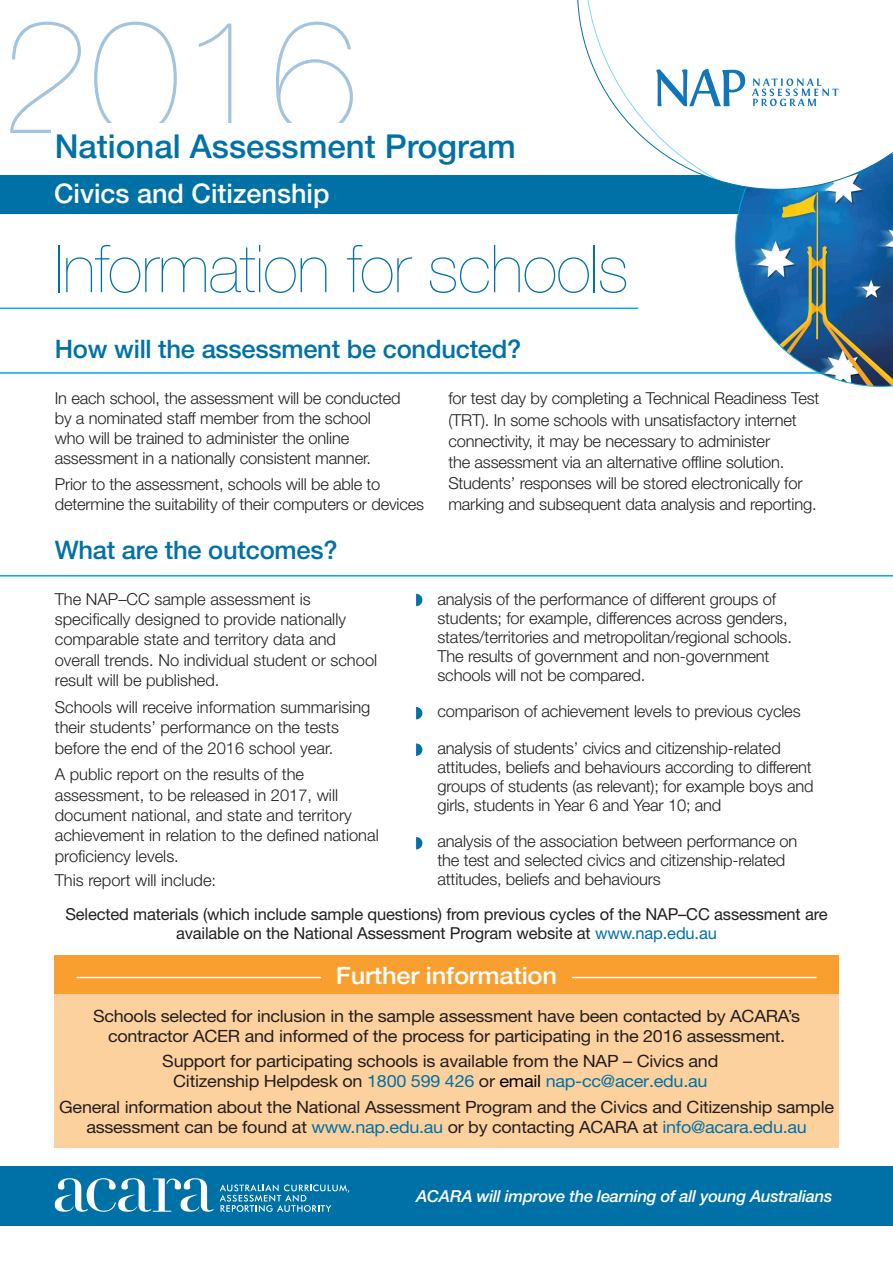
<style>
.page{position:relative;width:893px;height:1263px;background:#fff}
.page>*{position:absolute;margin:0;border:0;box-sizing:border-box;transform-origin:0 0}
.Heading_1{font:200 160.95px "Helvetica Neue LT Std";color:#a3c4de}
.Heading_1-2{font:200 66.15px "Helvetica Neue LT Std";letter-spacing:-.01em;color:#0071a7}
.Heading_1-3{font:500 33px "Helvetica Neue LT Std";color:#0071a7}
.Heading_1-4{font:500 27px "Helvetica Neue LT Std";color:#fff}
.Heading_1-5{font:500 25.5px "Helvetica Neue LT Std";letter-spacing:-.01em;color:#0071a7}
.Heading_1-6{font:500 24px "Helvetica Neue LT Std";letter-spacing:-.01em;color:#fff;scale:1.06 1}
.Main_Bodycopy{font:16.95px/19.8px "Helvetica Neue LT Std";letter-spacing:-.015em;color:#231f20;text-align:center;scale:1.06 1}
.Main_Bodycopy-2{font:300 16.5px/20.4px "Helvetica Neue LT Std";letter-spacing:-.01em;color:#231f20}
.Paragraph_Style_2{font:300 16.5px/19.2px "Helvetica Neue LT Std";letter-spacing:-.01em;color:#231f20}
.Main_Bodycopy-3{font:16.5px/19.5px "Helvetica Neue LT Std";letter-spacing:-.01em;color:#231f20;text-align:center}
.Main_Bodycopy-4{font:italic 500 16.5px "Helvetica Neue LT Std";letter-spacing:-.015em;color:#fff}
.s1{color:#0071a7}
.s2{color:#000}
</style>
<div class="page">
<hr style="left:0;top:372px;width:893px;height:2px;background:#00abe7">
<div style="left:54px;top:955px;width:785px;height:105px;background:#f99f2f"></div>
<div style="left:54px;top:994px;width:785px;height:153px;background:#fdd19e"></div>
<hr style="left:77px;top:977px;width:244px;height:1px;background:#fff">
<hr style="left:572px;top:977px;width:244px;height:1px;background:#fff">
<hr style="left:0;top:575px;width:893px;height:1px;background:#00abe7">
<svg style="left:416px;top:594px;width:6px;height:12px"></svg>
<svg style="left:416px;top:707px;width:6px;height:12px"></svg>
<svg style="left:416px;top:743px;width:6px;height:13px"></svg>
<svg style="left:416px;top:837px;width:6px;height:12px"></svg>
<div style="left:0;top:1166px;width:893px;height:60px;background:#0071a7"></div>
<hr style="left:0;top:308px;width:638px;height:1px;background:#00abe7">
<div style="left:0;top:175px;width:795px;height:39px;background:#0071a7"></div>
<svg style="left:735px;top:190px;width:158px;height:197px"></svg>
<svg style="left:577px;top:0;width:316px;height:190px"></svg>
<svg style="left:584px;top:0;width:309px;height:181px"></svg>
<svg style="left:656px;top:69px;width:89px;height:37px"></svg>
<svg style="left:752px;top:78px;width:86px;height:28px"></svg>
<svg style="left:55px;top:1178px;width:159px;height:34px"></svg>
<svg style="left:220px;top:1184px;width:129px;height:28px"></svg>
<p class="Heading_1" style="left:1px;top:-17px;width:359px">2016</p>
<p class="Heading_1-3" style="left:55px;top:126px;width:462px">National Assessment Program</p>
<p class="Heading_1-4" style="left:54px;top:178px;width:277px">Civics and Citizenship</p>
<p class="Heading_1-2" style="left:55px;top:231px;width:575px">Information for schools</p>
<p class="Heading_1-5" style="left:55px;top:333px;width:468px">How will the assessment be conducted?</p>
<p class="Main_Bodycopy-2" style="left:55px;top:388px;width:347px;line-height:20px">In each school, the assessment will be conducted by a nominated staff member from the school who will be trained to administer the online assessment in a nationally consistent manner.</p>
<p class="Main_Bodycopy-2" style="left:55px;top:474px;width:371px;line-height:20px">Prior to the assessment, schools will be able to determine the suitability of their computers or devices</p>
<p class="Main_Bodycopy-2" style="left:448px;top:387px;width:373px;line-height:21.1px">for test day by completing a Technical Readiness Test (TRT). In some schools with unsatisfactory internet connectivity, it may be necessary to administer<br>the assessment via an alternative offline solution.<br>Students’ responses will be stored electronically for marking and subsequent data analysis and reporting.</p>
<p class="Heading_1-5" style="left:55px;top:535px;width:284px">What are the outcomes?</p>
<p class="Main_Bodycopy-2" style="left:55px;top:588px;width:324px">The NAP–CC sample assessment is specifically designed to provide nationally comparable state and territory data and overall trends. No individual student or school result will be published.</p>
<p class="Main_Bodycopy-2" style="left:55px;top:696px;width:317px">Schools will receive information summarising their students’ performance on the tests before the end of the 2016 school year.</p>
<p class="Main_Bodycopy-2" style="left:55px;top:764px;width:325px">A public report on the results of the assessment, to be released in 2017, will document national, and state and territory achievement in relation to the defined national proficiency levels.</p>
<p class="Main_Bodycopy-2" style="left:55px;top:869px;width:163px">This report will include:</p>
<p class="Paragraph_Style_2" style="left:437px;top:589px;width:356px">analysis of the performance of different groups of students; for example, differences across genders, states/territories and metropolitan/regional schools.<br>The results of government and non-government schools will not be compared.</p>
<p class="Paragraph_Style_2" style="left:437px;top:701px;width:365px">comparison of achievement levels to previous cycles</p>
<p class="Paragraph_Style_2" style="left:437px;top:738px;width:378px">analysis of students’ civics and citizenship-related attitudes, beliefs and behaviours according to different groups of students (as relevant); for example boys and girls, students in Year 6 and Year 10; and</p>
<p class="Paragraph_Style_2" style="left:437px;top:831px;width:361px">analysis of the association between performance on the test and selected civics and citizenship-related attitudes, beliefs and behaviours</p>
<p class="Main_Bodycopy-3" style="left:65px;top:904px;width:764px">Selected materials (which include sample questions) from previous cycles of the NAP–CC assessment are available on the National Assessment Program website at <span class="s1">www.nap.edu.au</span></p>
<p class="Heading_1-6" style="left:336px;top:961px;width:210px">Further information</p>
<p class="Main_Bodycopy" style="left:93px;top:1006px;width:669px">Schools selected for inclusion in the sample assessment have been contacted by ACARA’s contractor ACER and informed of the process for participating in the 2016 assessment.</p>
<p class="Main_Bodycopy" style="left:162px;top:1051px;width:526px">Support for participating schools is available from the NAP – Civics and<br>Citizenship Helpdesk on <span class="s1">1800 599 426</span> or <span class="s2">email</span> <span class="s1">nap-cc@acer.edu.au</span></p>
<p class="Main_Bodycopy" style="left:59px;top:1097px;width:732px">General information about the National Assessment Program and the Civics and Citizenship sample assessment can be found at <span class="s1">www.nap.edu.au</span> or by contacting ACARA at <span class="s1">info@acara.edu.au</span></p>
<p class="Main_Bodycopy-4" style="left:416px;top:1186px;width:418px">ACARA will improve the learning of all young Australians</p>
</div>
